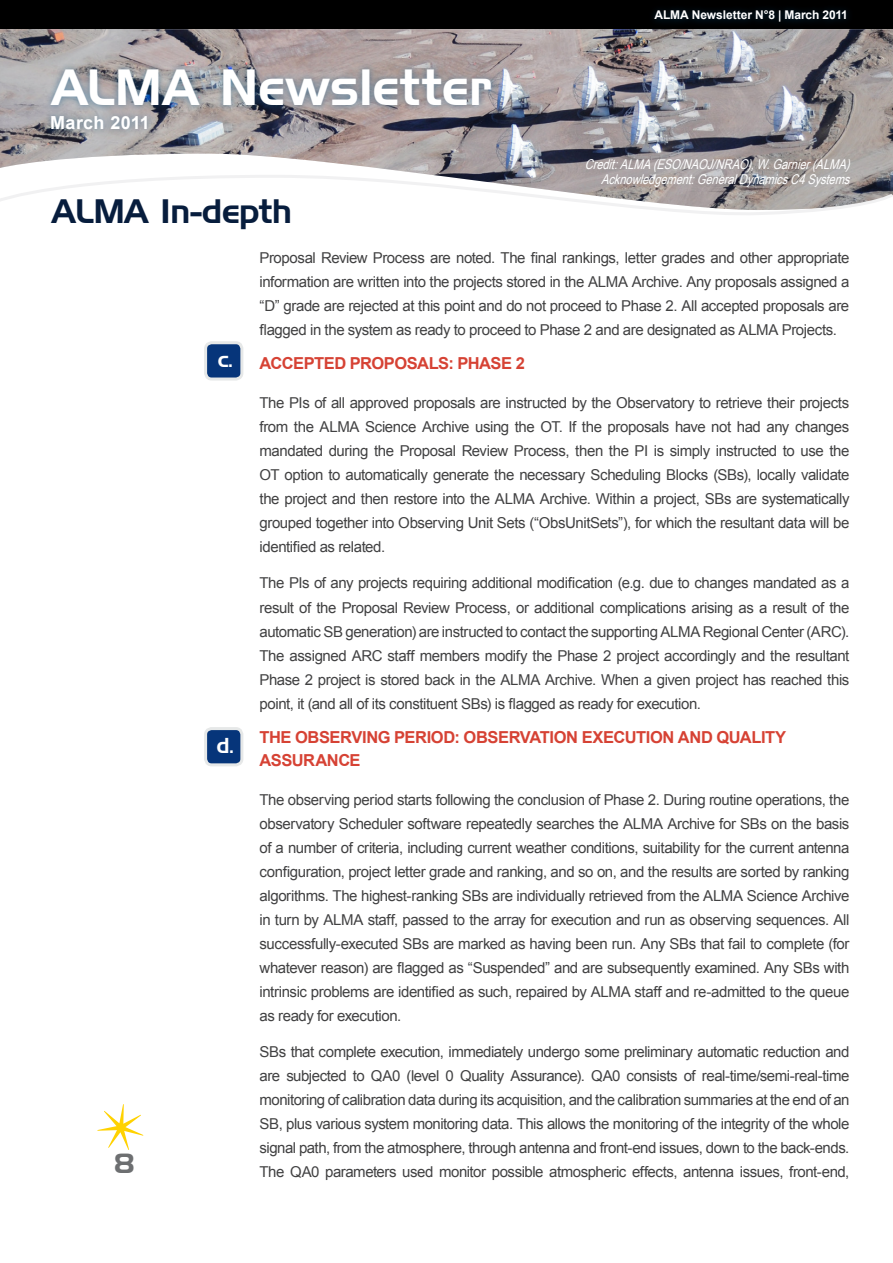
<style>
.page{position:relative;width:893px;height:1263px;background:#fff}
.page>*{position:absolute;margin:0;border:0;box-sizing:border-box;transform-origin:0 0}
.t1{font:49.5px "Handel Gothic BT";letter-spacing:.01em;color:#fff}
.t2{font:33px "Handel Gothic BT";letter-spacing:-.01em;color:#071d3d}
.t3{font:27px "Handel Gothic BT";color:#6d6f71}
.t4{font:21px "Handel Gothic BT";color:#fff}
.t5{font:700 18px "Arial";letter-spacing:.02em;color:#fff}
.t6{font:700 16.5px "Arial";letter-spacing:-.03em;color:#d64234}
.t7{font:15px/24px "Arial";letter-spacing:-.03em;color:#414142;text-align:justify}
.t8{font:italic 13.5px/15px "Arial Narrow";color:#fff;text-align:right}
.t9{font:700 12px "Arial";color:#fff}
</style>
<div class="page">
<div style="left:0;top:0;width:893px;height:29px;background:#000"></div>
<div style="left:646px;top:3px;width:247px;height:39px;background:#005288;opacity:.5"></div>
<svg style="left:97px;top:1104px;width:46px;height:46px"></svg>
<div style="left:206px;top:729px;width:36px;height:36px;background:#06357a;border-radius:6px"></div>
<div style="left:204px;top:727px;width:39px;height:39px;border:3px solid #e6e8e8;border-radius:6px"></div>
<div style="left:206px;top:343px;width:36px;height:36px;background:#06357a;border-radius:6px"></div>
<div style="left:204px;top:341px;width:39px;height:39px;border:3px solid #e6e8e8;border-radius:6px"></div>
<img style="left:0;top:29px;width:893px;height:144px">
<svg style="left:0;top:173px;width:893px;height:42px"></svg>
<div style="left:42px;top:62px;width:534px;height:82px;background:#005288;opacity:.5"></div>
<div style="left:43px;top:108px;width:177px;height:48px;background:#005288;opacity:.5"></div>
<h1 class="t1" style="left:52px;top:58px;width:442px">ALMA Newsletter</h1>
<p class="t5" style="left:50px;top:111px;width:101px">MARCH 2011</p>
<p class="t9" style="left:654px;top:7px;width:195px">ALMA NEWSLETTER N°8 | MARCH 2011</p>
<p class="t8" style="left:585px;top:156px;width:271px">Credit:ALMA(ESO/NAOJ/NRAO),W.Garnier(ALMA)<br>Acknowledgement:GeneralDynamicsC4Systems</p>
<h2 class="t2" style="left:52px;top:191px;width:242px">ALMA In-depth</h2>
<p class="t7" style="left:260px;top:246px;width:591px">Proposal Review Process are noted. The final rankings, letter grades and other appropriate information are written into the projects stored in the ALMA Archive. Any proposals assigned a “D” grade are rejected at this point and do not proceed to Phase 2. All accepted proposals are flagged in the system as ready to proceed to Phase 2 and are designated as ALMA Projects.</p>
<p class="t6" style="left:260px;top:353px;width:267px">ACCEPTED PROPOSALS: PHASE 2</p>
<p class="t7" style="left:260px;top:391px;width:591px">The PIs of all approved proposals are instructed by the Observatory to retrieve their projects from the ALMA Science Archive using the OT. If the proposals have not had any changes mandated during the Proposal Review Process, then the PI is simply instructed to use the OT option to automatically generate the necessary Scheduling Blocks (SBs), locally validate the project and then restore into the ALMA Archive. Within a project, SBs are systematically grouped together into Observing Unit Sets (“ObsUnitSets”), for which the resultant data will be identified as related.</p>
<p class="t7" style="left:260px;top:571px;width:591px">The PIs of any projects requiring additional modification (e.g. due to changes mandated as a result of the Proposal Review Process, or additional complications arising as a result of the automatic SB generation) are instructed to contact the supporting ALMA Regional Center (ARC).<br>The assigned ARC staff members modify the Phase 2 project accordingly and the resultant Phase 2 project is stored back in the ALMA Archive. When a given project has reached this point, it (and all of its constituent SBs) is flagged as ready for execution.</p>
<p class="t6" style="left:260px;top:726px;width:431px">THE OBSERVING PERIOD: OBSERVATION EXECUTION AND</p>
<p class="t6" style="left:716px;top:726px;width:71px">QUALITY</p>
<p class="t6" style="left:260px;top:749px;width:103px">ASSURANCE</p>
<p class="t7" style="left:260px;top:787px;width:591px">The observing period starts following the conclusion of Phase 2. During routine operations, the observatory Scheduler software repeatedly searches the ALMA Archive for SBs on the basis of a number of criteria, including current weather conditions, suitability for the current antenna configuration, project letter grade and ranking, and so on, and the results are sorted by ranking algorithms. The highest-ranking SBs are individually retrieved from the ALMA Science Archive in turn by ALMA staff, passed to the array for execution and run as observing sequences. All successfully-executed SBs are marked as having been run. Any SBs that fail to complete (for whatever reason) are flagged as “Suspended” and are subsequently examined. Any SBs with intrinsic problems are identified as such, repaired by ALMA staff and re-admitted to the queue as ready for execution.</p>
<p class="t7" style="left:260px;top:1039px;width:591px">SBs that complete execution, immediately undergo some preliminary automatic reduction and are subjected to QA0 (level 0 Quality Assurance). QA0 consists of real-time/semi-real-time monitoring of calibration data during its acquisition, and the calibration summaries at the end of an SB, plus various system monitoring data. This allows the monitoring of the integrity of the whole signal path, from the atmosphere, through antenna and front-end issues, down to the back-ends.<br>The QA0 parameters used monitor possible atmospheric effects, antenna issues, front-end,</p>
<h3 class="t4" style="left:218px;top:347px;width:17px">c.</h3>
<h3 class="t4" style="left:217px;top:733px;width:18px">d.</h3>
<h3 class="t3" style="left:115px;top:1147px;width:21px">8</h3>
</div>
